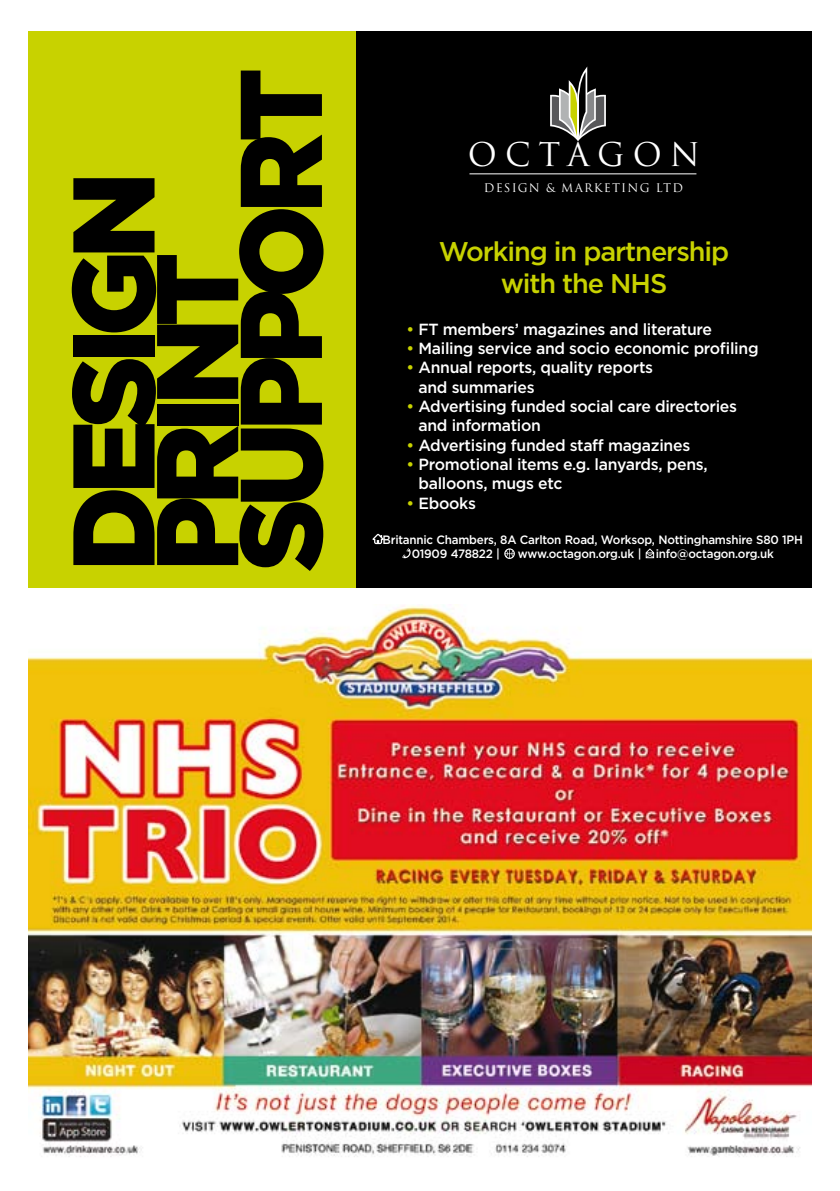
<style>
.page{position:relative;width:840px;height:1191px;background:#fff}
.page>*{position:absolute;margin:0;border:0;box-sizing:border-box;transform-origin:0 0}
.t1{font:900 115.8px/83.6px "Gotham";letter-spacing:-.08em;color:#000}
.t2{font:31.8px "Trajan";letter-spacing:.25em;color:#fff}
.t3{font:500 27px/32.4px "Gotham";letter-spacing:-.04em;color:#c8d200;text-align:center}
.t4{font:500 16.2px/19.4px "Gotham";letter-spacing:-.02em;color:#fff}
.t5{font:500 12px/14.6px "Gotham";letter-spacing:-.02em;color:#fff;scale:.96 1}
.t6{font:11.6px "Trajan";letter-spacing:.1em;color:#fff}
.s1{color:#c8d200}
</style>
<div class="page">
<div style="left:354px;top:31px;width:457px;height:557px;background:#000"></div>
<svg style="left:550px;top:66px;width:55px;height:75px"></svg>
<hr style="left:469px;top:173px;width:227px;height:1px;background:#fff">
<div style="left:28px;top:31px;width:328px;height:557px;background:#c8d200"></div>
<svg style="left:504px;top:548px;width:10px;height:11px"></svg>
<svg style="left:645px;top:548px;width:8px;height:10px"></svg>
<svg style="left:372px;top:534px;width:11px;height:10px"></svg>
<svg style="left:402px;top:548px;width:9px;height:11px"></svg>
<img style="left:28px;top:604px;width:783px;height:553px">
<h1 class="t1" style="left:71px;top:572px;width:505px;rotate:-90deg">DESIGN<br>PRINT<br>SUPPORT</h1>
<h2 class="t2" style="left:467px;top:135px;width:233px">OCTAGON</h2>
<p class="t6" style="left:483px;top:181px;width:200px">DESIGN &amp; MARKETING LTD</p>
<h3 class="t3" style="left:438px;top:234px;width:292px">Working in partnership with the NHS</h3>
<p class="t4" style="left:406px;top:319px;width:307px"><span class="s1">•</span> FT members’ magazines and literature</p>
<p class="t4" style="left:406px;top:338px;width:353px"><span class="s1">•</span> Mailing service and socio economic profiling</p>
<p class="t4" style="left:418px;top:357px;width:236px;text-indent:-12px"><span class="s1">•</span> Annual reports, quality reports and summaries</p>
<p class="t4" style="left:418px;top:396px;width:320px;text-indent:-12px"><span class="s1">•</span> Advertising funded social care directories and information</p>
<p class="t4" style="left:406px;top:435px;width:285px"><span class="s1">•</span> Advertising funded staff magazines</p>
<p class="t4" style="left:418px;top:454px;width:290px;text-indent:-12px"><span class="s1">•</span> Promotional items e.g. lanyards, pens, balloons, mugs etc</p>
<p class="t4" style="left:406px;top:493px;width:71px"><span class="s1">•</span> Ebooks</p>
<p class="t5" style="left:411px;top:532px;width:409px;text-indent:-29px">Britannic Chambers, 8A Carlton Road, Worksop, Nottinghamshire S80 1PH<br>01909 478822 |</p>
<p class="t5" style="left:517px;top:546px;width:268px">www.octagon.org.uk | info@octagon.org.uk</p>
</div>
